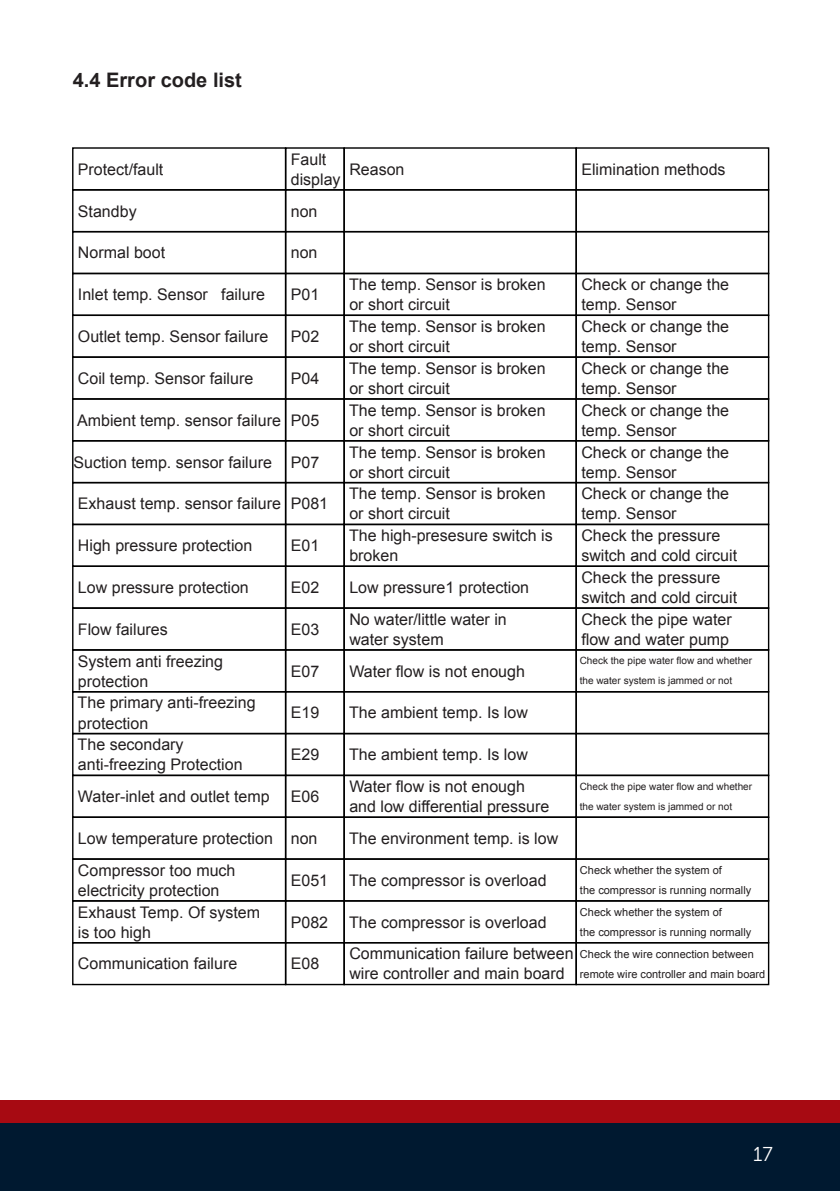
<style>
.page{position:relative;width:840px;height:1191px;background:#fff}
.page>*{position:absolute;margin:0;border:0;box-sizing:border-box;transform-origin:0 0}
.t1{font:700 20px "Arial";color:#231f20}
.t2{font:20px "Museo Sans 300";color:#fff}
.t3{font:16px/20px "Arial";color:#231f20}
.t4{font:11px/20px "Arial";color:#231f20}
.t5{font:10px/20px "Arial";color:#231f20}
</style>
<div class="page">
<div style="left:0;top:1123px;width:839px;height:68px;background:#001930"></div>
<div style="left:0;top:1100px;width:839px;height:23px;background:#a70a12"></div>
<div style="left:285px;top:649px;width:60px;height:43px;border:1px solid #000"></div>
<div style="left:285px;top:900px;width:60px;height:43px;border:1px solid #000"></div>
<div style="left:285px;top:691px;width:60px;height:43px;border:1px solid #000"></div>
<div style="left:285px;top:356px;width:60px;height:44px;border:1px solid #000"></div>
<div style="left:285px;top:189px;width:60px;height:43px;border:1px solid #000"></div>
<div style="left:285px;top:858px;width:60px;height:43px;border:1px solid #000"></div>
<div style="left:285px;top:524px;width:60px;height:43px;border:1px solid #000"></div>
<div style="left:285px;top:774px;width:60px;height:44px;border:1px solid #000"></div>
<div style="left:285px;top:440px;width:60px;height:43px;border:1px solid #000"></div>
<div style="left:285px;top:273px;width:60px;height:43px;border:1px solid #000"></div>
<div style="left:285px;top:942px;width:60px;height:43px;border:1px solid #000"></div>
<div style="left:285px;top:607px;width:60px;height:43px;border:1px solid #000"></div>
<div style="left:575px;top:649px;width:193px;height:43px;border:1px solid #000"></div>
<div style="left:575px;top:900px;width:193px;height:43px;border:1px solid #000"></div>
<div style="left:575px;top:691px;width:193px;height:43px;border:1px solid #000"></div>
<div style="left:575px;top:356px;width:193px;height:44px;border:1px solid #000"></div>
<div style="left:575px;top:189px;width:193px;height:43px;border:1px solid #000"></div>
<div style="left:575px;top:858px;width:193px;height:43px;border:1px solid #000"></div>
<div style="left:575px;top:524px;width:193px;height:43px;border:1px solid #000"></div>
<div style="left:575px;top:774px;width:193px;height:44px;border:1px solid #000"></div>
<div style="left:575px;top:440px;width:193px;height:43px;border:1px solid #000"></div>
<div style="left:575px;top:273px;width:193px;height:43px;border:1px solid #000"></div>
<div style="left:575px;top:942px;width:193px;height:43px;border:1px solid #000"></div>
<div style="left:575px;top:607px;width:193px;height:43px;border:1px solid #000"></div>
<div style="left:72px;top:649px;width:214px;height:43px;border:1px solid #000"></div>
<div style="left:72px;top:816px;width:214px;height:43px;border:1px solid #000"></div>
<div style="left:72px;top:733px;width:214px;height:43px;border:1px solid #000"></div>
<div style="left:72px;top:398px;width:214px;height:43px;border:1px solid #000"></div>
<div style="left:72px;top:900px;width:214px;height:43px;border:1px solid #000"></div>
<div style="left:72px;top:691px;width:214px;height:43px;border:1px solid #000"></div>
<div style="left:72px;top:356px;width:214px;height:44px;border:1px solid #000"></div>
<div style="left:72px;top:189px;width:214px;height:43px;border:1px solid #000"></div>
<div style="left:72px;top:858px;width:214px;height:43px;border:1px solid #000"></div>
<div style="left:72px;top:524px;width:214px;height:43px;border:1px solid #000"></div>
<div style="left:72px;top:774px;width:214px;height:44px;border:1px solid #000"></div>
<div style="left:72px;top:440px;width:214px;height:43px;border:1px solid #000"></div>
<div style="left:72px;top:273px;width:214px;height:43px;border:1px solid #000"></div>
<div style="left:72px;top:942px;width:214px;height:43px;border:1px solid #000"></div>
<div style="left:72px;top:607px;width:214px;height:43px;border:1px solid #000"></div>
<div style="left:343px;top:649px;width:233px;height:43px;border:1px solid #000"></div>
<div style="left:343px;top:816px;width:233px;height:43px;border:1px solid #000"></div>
<div style="left:343px;top:733px;width:233px;height:43px;border:1px solid #000"></div>
<div style="left:343px;top:398px;width:233px;height:43px;border:1px solid #000"></div>
<div style="left:343px;top:900px;width:233px;height:43px;border:1px solid #000"></div>
<div style="left:343px;top:691px;width:233px;height:43px;border:1px solid #000"></div>
<div style="left:343px;top:356px;width:233px;height:44px;border:1px solid #000"></div>
<div style="left:343px;top:189px;width:233px;height:43px;border:1px solid #000"></div>
<div style="left:343px;top:858px;width:233px;height:43px;border:1px solid #000"></div>
<div style="left:343px;top:524px;width:233px;height:43px;border:1px solid #000"></div>
<div style="left:343px;top:774px;width:233px;height:44px;border:1px solid #000"></div>
<div style="left:343px;top:440px;width:233px;height:43px;border:1px solid #000"></div>
<div style="left:343px;top:273px;width:233px;height:43px;border:1px solid #000"></div>
<div style="left:343px;top:942px;width:233px;height:43px;border:1px solid #000"></div>
<div style="left:343px;top:607px;width:233px;height:43px;border:1px solid #000"></div>
<p class="t1" style="left:73px;top:66px;width:170px">4.4 Error code list</p>
<p class="t3" style="left:78px;top:159px;width:87px">Protect/fault</p>
<p class="t3" style="left:290px;top:149px;width:51px">Fault display</p>
<p class="t3" style="left:349px;top:159px;width:57px">Reason</p>
<p class="t3" style="left:581px;top:159px;width:146px">Elimination methods</p>
<p class="t3" style="left:78px;top:201px;width:60px">Standby</p>
<p class="t3" style="left:290px;top:201px;width:28px">non</p>
<p class="t3" style="left:78px;top:243px;width:89px">Normal boot</p>
<p class="t3" style="left:290px;top:243px;width:28px">non</p>
<p class="t3" style="left:78px;top:285px;width:188px">Inlet temp. Sensor failure</p>
<p class="t3" style="left:290px;top:285px;width:30px">P01</p>
<p class="t3" style="left:349px;top:275px;width:198px">The temp. Sensor is broken or short circuit</p>
<p class="t3" style="left:581px;top:275px;width:149px">Check or change the temp. Sensor</p>
<p class="t3" style="left:78px;top:326px;width:192px">Outlet temp. Sensor failure</p>
<p class="t3" style="left:290px;top:326px;width:30px">P02</p>
<p class="t3" style="left:349px;top:316px;width:198px">The temp. Sensor is broken or short circuit</p>
<p class="t3" style="left:581px;top:316px;width:149px">Check or change the temp. Sensor</p>
<p class="t3" style="left:78px;top:368px;width:177px">Coil temp. Sensor failure</p>
<p class="t3" style="left:290px;top:368px;width:30px">P04</p>
<p class="t3" style="left:349px;top:358px;width:198px">The temp. Sensor is broken or short circuit</p>
<p class="t3" style="left:581px;top:358px;width:149px">Check or change the temp. Sensor</p>
<p class="t3" style="left:77px;top:410px;width:205px">Ambient temp. sensor failure</p>
<p class="t3" style="left:290px;top:410px;width:30px">P05</p>
<p class="t3" style="left:349px;top:400px;width:198px">The temp. Sensor is broken or short circuit</p>
<p class="t3" style="left:581px;top:400px;width:149px">Check or change the temp. Sensor</p>
<p class="t3" style="left:73px;top:452px;width:200px">Suction temp. sensor failure</p>
<p class="t3" style="left:290px;top:452px;width:30px">P07</p>
<p class="t3" style="left:349px;top:442px;width:198px">The temp. Sensor is broken or short circuit</p>
<p class="t3" style="left:581px;top:442px;width:149px">Check or change the temp. Sensor</p>
<p class="t3" style="left:78px;top:494px;width:204px">Exhaust temp. sensor failure</p>
<p class="t3" style="left:290px;top:494px;width:39px">P081</p>
<p class="t3" style="left:349px;top:484px;width:198px">The temp. Sensor is broken or short circuit</p>
<p class="t3" style="left:581px;top:484px;width:149px">Check or change the temp. Sensor</p>
<p class="t3" style="left:78px;top:536px;width:176px">High pressure protection</p>
<p class="t3" style="left:290px;top:536px;width:30px">E01</p>
<p class="t3" style="left:349px;top:526px;width:205px">The high-presesure switch is broken</p>
<p class="t3" style="left:581px;top:526px;width:157px">Check the pressure switch and cold circuit</p>
<p class="t3" style="left:78px;top:577px;width:172px">Low pressure protection</p>
<p class="t3" style="left:290px;top:577px;width:30px">E02</p>
<p class="t3" style="left:349px;top:577px;width:181px">Low pressure1 protection</p>
<p class="t3" style="left:581px;top:567px;width:157px">Check the pressure switch and cold circuit</p>
<p class="t3" style="left:78px;top:619px;width:91px">Flow failures</p>
<p class="t3" style="left:290px;top:619px;width:30px">E03</p>
<p class="t3" style="left:349px;top:609px;width:159px">No water/little water in water system</p>
<p class="t3" style="left:581px;top:609px;width:152px">Check the pipe water flow and water pump</p>
<p class="t3" style="left:78px;top:651px;width:146px">System anti freezing protection</p>
<p class="t3" style="left:290px;top:661px;width:30px">E07</p>
<p class="t3" style="left:349px;top:661px;width:177px">Water flow is not enough</p>
<p class="t5" style="left:579px;top:651px;width:174px">Check the pipe water flow and whether the water system is jammed or not</p>
<p class="t3" style="left:78px;top:693px;width:179px">The primary anti-freezing protection</p>
<p class="t3" style="left:290px;top:703px;width:30px">E19</p>
<p class="t3" style="left:349px;top:703px;width:180px">The ambient temp. Is low</p>
<p class="t3" style="left:78px;top:735px;width:166px">The secondary anti-freezing Protection</p>
<p class="t3" style="left:290px;top:745px;width:30px">E29</p>
<p class="t3" style="left:349px;top:745px;width:180px">The ambient temp. Is low</p>
<p class="t3" style="left:78px;top:786px;width:193px">Water-inlet and outlet temp</p>
<p class="t3" style="left:290px;top:786px;width:30px">E06</p>
<p class="t3" style="left:349px;top:776px;width:201px">Water flow is not enough and low differential pressure</p>
<p class="t5" style="left:579px;top:776px;width:174px">Check the pipe water flow and whether the water system is jammed or not</p>
<p class="t3" style="left:78px;top:828px;width:196px">Low temperature protection</p>
<p class="t3" style="left:290px;top:828px;width:28px">non</p>
<p class="t3" style="left:349px;top:828px;width:210px">The environment temp. is low</p>
<p class="t3" style="left:78px;top:860px;width:159px">Compressor too much electricity protection</p>
<p class="t3" style="left:290px;top:870px;width:39px">E051</p>
<p class="t3" style="left:349px;top:870px;width:199px">The compressor is overload</p>
<p class="t4" style="left:579px;top:860px;width:173px">Check whether the system of<br>the compressor is running normally</p>
<p class="t3" style="left:78px;top:902px;width:183px">Exhaust Temp. Of system is too high</p>
<p class="t3" style="left:290px;top:912px;width:39px">P082</p>
<p class="t3" style="left:349px;top:912px;width:199px">The compressor is overload</p>
<p class="t4" style="left:579px;top:902px;width:173px">Check whether the system of<br>the compressor is running normally</p>
<p class="t3" style="left:78px;top:954px;width:161px">Communication failure</p>
<p class="t3" style="left:290px;top:954px;width:30px">E08</p>
<p class="t3" style="left:349px;top:944px;width:226px">Communication failure between wire controller and main board</p>
<p class="t4" style="left:579px;top:944px;width:187px">Check the wire connection between remote wire controller and main board</p>
<p class="t2" style="left:752px;top:1143px;width:21px">17</p>
</div>
